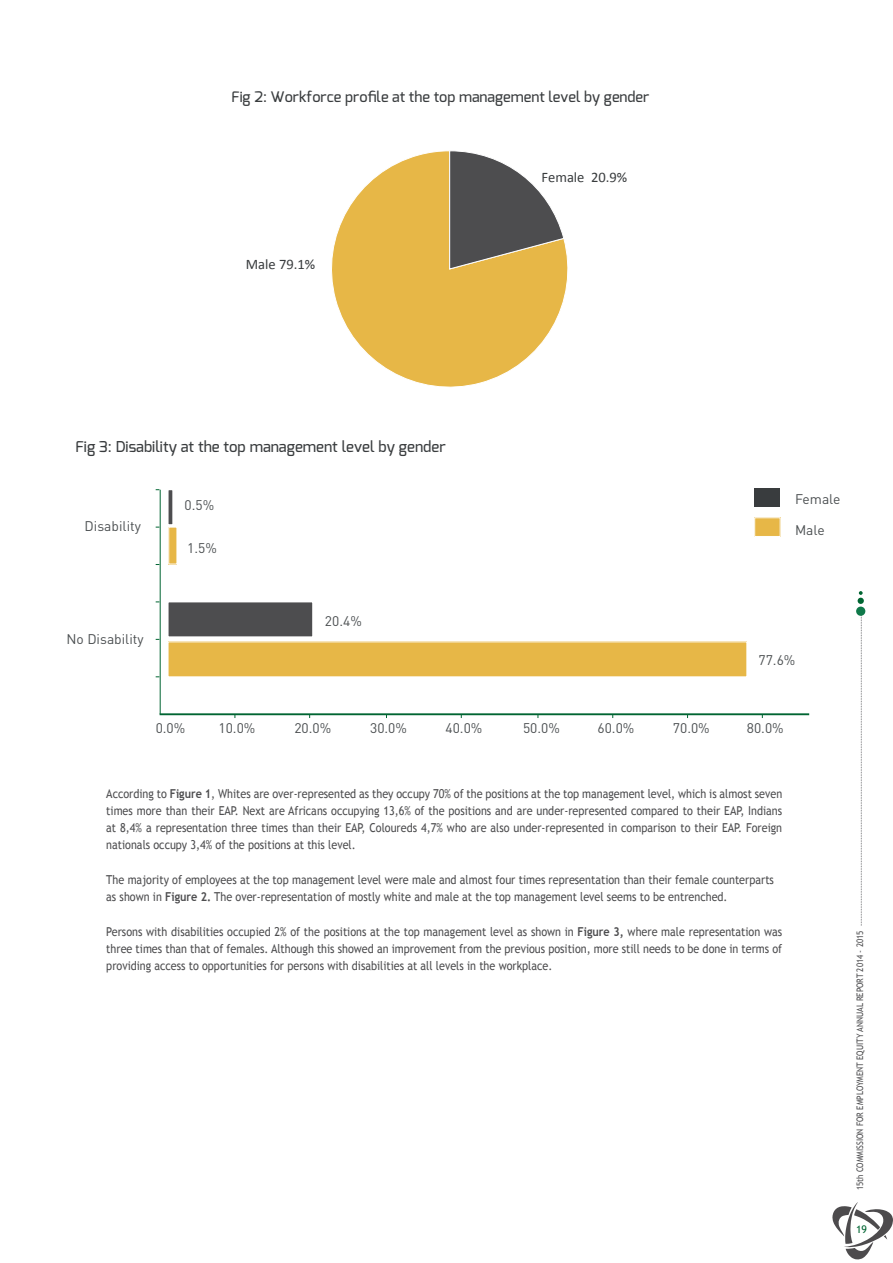
<style>
.page{position:relative;width:893px;height:1263px;background:#fff}
.page>*{position:absolute;margin:0;border:0;box-sizing:border-box;transform-origin:0 0}
.t1{font:500 15px "Exo";color:#393c3e}
.t2{font:500 14.55px "Exo";color:#393c3e}
.t3{font:14.55px "Calibri";color:#393c3e}
.t4{font:13.8px "DIN";color:#4b4f51}
.t5{font:12.3px/17.2px "Trebuchet MS";color:#4d4d4f;text-align:justify;scale:.88 1}
.t6{font:10.5px "Trebuchet MS";color:#006532}
.t7{font:9px "Trebuchet MS";color:#4d4d4f;scale:.88 1}
.s1{font-weight:700}
</style>
<div class="page">
<svg style="left:832px;top:591px;width:61px;height:669px"></svg>
<svg style="left:331px;top:150px;width:237px;height:237px"></svg>
<svg style="left:449px;top:150px;width:115px;height:119px"></svg>
<div style="left:168px;top:642px;width:579px;height:35px;background:#e7b747"></div>
<div style="left:168px;top:602px;width:145px;height:35px;background:#4d4d4f"></div>
<div style="left:168px;top:490px;width:5px;height:35px;background:#4d4d4f"></div>
<div style="left:169px;top:527px;width:8px;height:37px;background:#e7b747"></div>
<div style="left:168px;top:527px;width:9px;height:37px;border:1px solid #fff"></div>
<hr style="left:160px;top:490px;width:1px;height:224px;background:#006532">
<hr style="left:160px;top:713px;width:649px;height:2px;background:#006532">
<div style="left:755px;top:488px;width:25px;height:19px;background:#393c3e"></div>
<div style="left:755px;top:518px;width:25px;height:18px;background:#e7b747"></div>
<div style="left:754px;top:517px;width:26px;height:20px;border:1px solid #fff"></div>
<p class="t2" style="left:231px;top:88px;width:419px">Fig 2: Workforce profile at the top management level by gender</p>
<p class="t3" style="left:246px;top:255px;width:71px">Male 79.1%</p>
<p class="t3" style="left:541px;top:168px;width:87px">Female 20.9%</p>
<p class="t1" style="left:75px;top:437px;width:372px">Fig 3: Disability at the top management level by gender</p>
<p class="t4" style="left:85px;top:517px;width:58px">Disability</p>
<p class="t4" style="left:185px;top:496px;width:31px">0.5%</p>
<p class="t4" style="left:187px;top:539px;width:31px">1.5%</p>
<p class="t4" style="left:795px;top:490px;width:47px">Female</p>
<p class="t4" style="left:795px;top:521px;width:31px">Male</p>
<p class="t4" style="left:66px;top:631px;width:79px">No Disability</p>
<p class="t4" style="left:325px;top:612px;width:38px">20.4%</p>
<p class="t4" style="left:156px;top:719px;width:31px">0.0%</p>
<p class="t4" style="left:218px;top:719px;width:38px">10.0%</p>
<p class="t4" style="left:294px;top:719px;width:38px">20.0%</p>
<p class="t4" style="left:370px;top:719px;width:38px">30.0%</p>
<p class="t4" style="left:445px;top:719px;width:38px">40.0%</p>
<p class="t4" style="left:758px;top:652px;width:38px">77.6%</p>
<p class="t4" style="left:523px;top:719px;width:38px">50.0%</p>
<p class="t4" style="left:597px;top:719px;width:38px">60.0%</p>
<p class="t4" style="left:673px;top:719px;width:38px">70.0%</p>
<p class="t4" style="left:747px;top:719px;width:38px">80.0%</p>
<p class="t5" style="left:106px;top:785px;width:770px">According to <span class="s1">Figure 1</span>, Whites are over-represented as they occupy 70% of the positions at the top management level, which is almost seven times more than their EAP. Next are Africans occupying 13,6% of the positions and are under-represented compared to their EAP, Indians at 8,4% a representation three times than their EAP, Coloureds 4,7% who are also under-represented in comparison to their EAP. Foreign nationals occupy 3,4% of the positions at this level.</p>
<p class="t5" style="left:106px;top:871px;width:760px">The majority of employees at the top management level were male and almost four times representation than their female counterparts as shown in <span class="s1">Figure 2.</span> The over-representation of mostly white and male at the top management level seems to be entrenched.</p>
<p class="t5" style="left:106px;top:923px;width:770px">Persons with disabilities occupied 2% of the positions at the top management level as shown in <span class="s1">Figure 3,</span> where male representation was three times than that of females. Although this showed an improvement from the previous position, more still needs to be done in terms of providing access to opportunities for persons with disabilities at all levels in the workplace.</p>
<p class="t7" style="left:855px;top:1190px;width:297px;rotate:-90deg">15th COMMISSION FOR EMPLOYMENT EQUITY ANNUAL REPORT 2014 - 2015</p>
<p class="t6" style="left:856px;top:1223px;width:13px">19</p>
</div>
